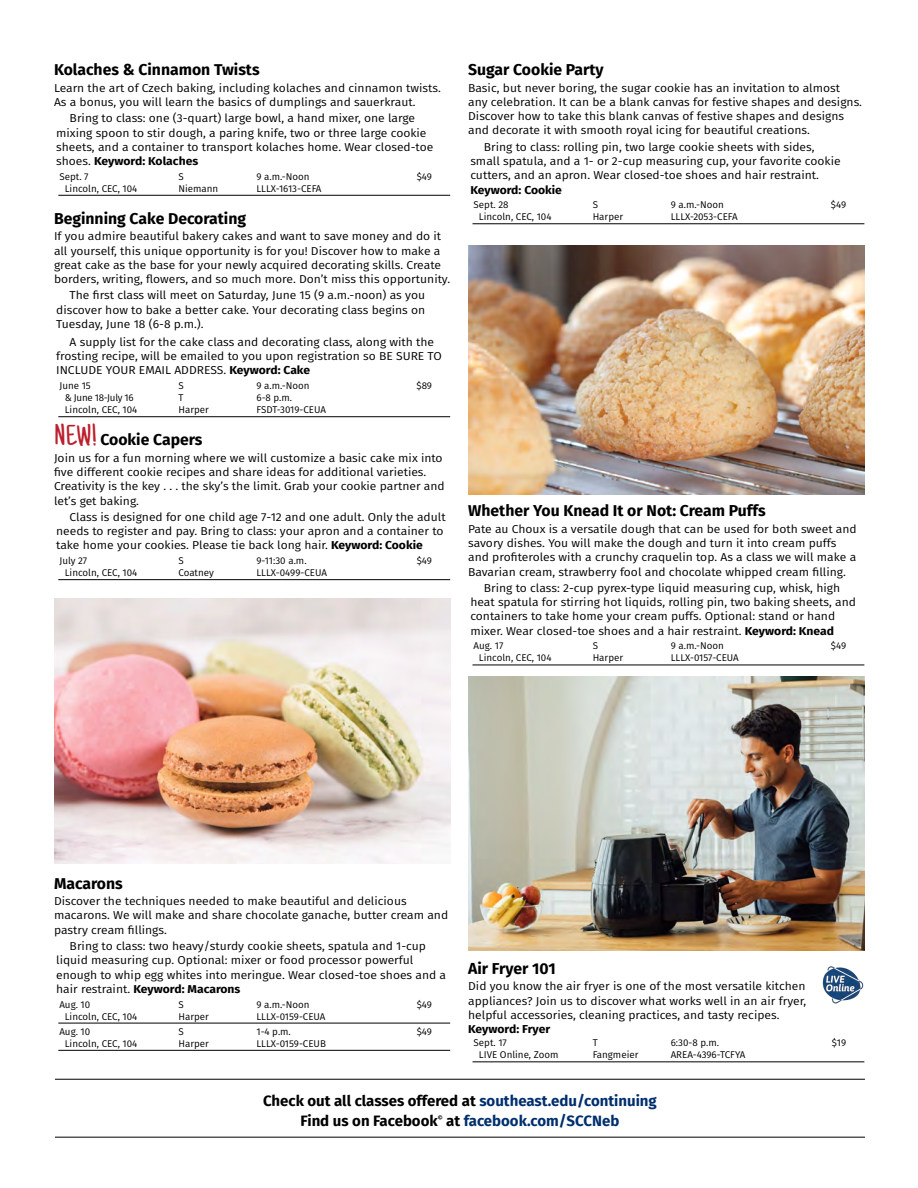
<style>
.page{position:relative;width:918px;height:1188px;background:#fff}
.page>*{position:absolute;margin:0;border:0;box-sizing:border-box;transform-origin:0 0}
.t1{font:700 15.75px "Fira Sans";color:#000}
.t2{font:700 15px "Fira Sans";color:#000}
.t3{font:700 15px "Fira Sans";color:#002f6e}
.class_description{font:11.55px/14.2px "Fira Sans";color:#000;scale:1.06 1}
.class_details{font:11.55px/14.2px "Fira Sans";color:#000;scale:1.06 1}
.logistics{font:9.75px "Fira Sans";color:#000}
.logistics-2{font:9.75px "Fira Sans";letter-spacing:-.03em;color:#000}
.t4{font:700 6.15px "Fira Sans";color:#000}
.s1{font-weight:700}
.s2{font-family:"Just Another Hand";font-weight:400;font-size:30px;color:#bb202e}
.s3{color:#002f6e}
.s4{color:#000}
</style>
<div class="page">
<hr style="left:58px;top:195px;width:392px;height:1px;background:#000">
<hr style="left:58px;top:416px;width:392px;height:1px;background:#000">
<hr style="left:58px;top:579px;width:392px;height:1px;background:#000">
<hr style="left:58px;top:1023px;width:392px;height:1px;background:#000">
<hr style="left:58px;top:1050px;width:392px;height:1px;background:#000">
<hr style="left:473px;top:223px;width:391px;height:1px;background:#000">
<hr style="left:473px;top:665px;width:391px;height:1px;background:#000">
<hr style="left:473px;top:1062px;width:391px;height:1px;background:#000">
<img style="left:822px;top:966px;width:42px;height:38px">
<img style="left:54px;top:599px;width:396px;height:265px">
<img style="left:468px;top:246px;width:396px;height:249px">
<img style="left:468px;top:677px;width:396px;height:273px">
<hr style="left:55px;top:1079px;width:810px;height:1px;background:#000">
<hr style="left:55px;top:1137px;width:810px;height:1px;background:#000">
<p class="t1" style="left:54px;top:56px;width:207px">Kolaches &amp; Cinnamon Twists</p>
<p class="class_description" style="left:54px;top:80px;width:366px">Learn the art of Czech baking, including kolaches and cinnamon twists.<br>As a bonus, you will learn the basics of dumplings and sauerkraut.</p>
<p class="class_details" style="left:56px;top:111px;width:357px;text-indent:14px">Bring to class: one (3-quart) large bowl, a hand mixer, one large mixing spoon to stir dough, a paring knife, two or three large cookie sheets, and a container to transport kolaches home. Wear closed-toe shoes. <span class="s1">Keyword: Kolaches</span></p>
<p class="logistics" style="left:59px;top:169px;width:31px">Sept. 7</p>
<p class="logistics" style="left:179px;top:169px;width:7px">S</p>
<p class="logistics" style="left:257px;top:169px;width:55px">9 a.m.-Noon</p>
<p class="logistics" style="left:417px;top:169px;width:17px">$49</p>
<p class="logistics" style="left:65px;top:181px;width:74px">Lincoln, CEC, 104</p>
<p class="logistics" style="left:179px;top:181px;width:41px">Niemann</p>
<p class="logistics" style="left:256px;top:181px;width:67px">LLLX-1613-CEFA</p>
<p class="t1" style="left:54px;top:205px;width:194px">Beginning Cake Decorating</p>
<p class="class_description" style="left:54px;top:229px;width:375px">If you admire beautiful bakery cakes and want to save money and do it all yourself, this unique opportunity is for you! Discover how to make a great cake as the base for your newly acquired decorating skills. Create borders, writing, flowers, and so much more. Don’t miss this opportunity.</p>
<p class="class_details" style="left:56px;top:288px;width:350px;text-align:justify;text-indent:14px">The first class will meet on Saturday, June 15 (9 a.m.-noon) as you discover how to bake a better cake. Your decorating class begins on Tuesday, June 18 (6-8 p.m.).</p>
<p class="class_details" style="left:56px;top:335px;width:365px;text-indent:14px">A supply list for the cake class and decorating class, along with the frosting recipe, will be emailed to you upon registration so BE SURE TO<br>INCLUDE YOUR EMAIL ADDRESS. <span class="s1">Keyword: Cake</span></p>
<p class="logistics" style="left:59px;top:379px;width:33px">June 15</p>
<p class="logistics" style="left:179px;top:379px;width:7px">S</p>
<p class="logistics" style="left:257px;top:379px;width:55px">9 a.m.-Noon</p>
<p class="logistics" style="left:416px;top:379px;width:17px">$89</p>
<p class="logistics-2" style="left:65px;top:391px;width:70px">&amp; June 18-July 16</p>
<p class="logistics" style="left:179px;top:391px;width:7px">T</p>
<p class="logistics" style="left:256px;top:391px;width:37px">6-8 p.m.</p>
<p class="logistics" style="left:65px;top:403px;width:74px">Lincoln, CEC, 104</p>
<p class="logistics" style="left:179px;top:403px;width:32px">Harper</p>
<p class="logistics" style="left:256px;top:403px;width:71px">FSDT-3019-CEUA</p>
<p class="t1" style="left:54px;top:427px;width:150px"><span class="s2">NEW!</span> Cookie Capers</p>
<p class="class_description" style="left:54px;top:450px;width:370px">Join us for a fun morning where we will customize a basic cake mix into five different cookie recipes and share ideas for additional varieties.<br>Creativity is the key . . . the sky’s the limit. Grab your cookie partner and let’s get baking.</p>
<p class="class_details" style="left:56px;top:510px;width:369px;text-indent:14px">Class is designed for one child age 7‑12 and one adult. Only the adult needs to register and pay. Bring to class: your apron and a container to take home your cookies. Please tie back long hair. <span class="s1">Keyword: Cookie</span></p>
<p class="logistics" style="left:59px;top:553px;width:29px">July 27</p>
<p class="logistics" style="left:179px;top:553px;width:7px">S</p>
<p class="logistics" style="left:257px;top:553px;width:52px">9-11:30 a.m.</p>
<p class="logistics" style="left:417px;top:553px;width:17px">$49</p>
<p class="logistics" style="left:65px;top:565px;width:74px">Lincoln, CEC, 104</p>
<p class="logistics" style="left:179px;top:565px;width:37px">Coatney</p>
<p class="logistics" style="left:256px;top:565px;width:72px">LLLX-0499-CEUA</p>
<p class="t1" style="left:468px;top:56px;width:137px">Sugar Cookie Party</p>
<p class="class_description" style="left:468px;top:80px;width:373px">Basic, but never boring, the sugar cookie has an invitation to almost any celebration. It can be a blank canvas for festive shapes and designs.<br>Discover how to take this blank canvas of festive shapes and designs and decorate it with smooth royal icing for beautiful creations.</p>
<p class="class_details" style="left:470px;top:139px;width:351px;text-indent:14px">Bring to class: rolling pin, two large cookie sheets with sides, small spatula, and a 1‑ or 2‑cup measuring cup, your favorite cookie cutters, and an apron. Wear closed-toe shoes and hair restraint.<br><span class="s1">Keyword: Cookie</span></p>
<p class="logistics" style="left:474px;top:198px;width:37px">Sept. 28</p>
<p class="logistics" style="left:593px;top:198px;width:7px">S</p>
<p class="logistics" style="left:671px;top:198px;width:55px">9 a.m.-Noon</p>
<p class="logistics" style="left:831px;top:198px;width:17px">$49</p>
<p class="logistics" style="left:479px;top:210px;width:74px">Lincoln, CEC, 104</p>
<p class="logistics" style="left:593px;top:210px;width:32px">Harper</p>
<p class="logistics" style="left:671px;top:210px;width:69px">LLLX-2053-CEFA</p>
<p class="t1" style="left:468px;top:498px;width:299px">Whether You Knead It or Not: Cream Puffs</p>
<p class="class_description" style="left:468px;top:521px;width:368px">Pate au Choux is a versatile dough that can be used for both sweet and savory dishes. You will make the dough and turn it into cream puffs and profiteroles with a crunchy craquelin top. As a class we will make a Bavarian cream, strawberry fool and chocolate whipped cream filling.</p>
<p class="class_details" style="left:470px;top:581px;width:365px;text-indent:14px">Bring to class: 2-cup pyrex-type liquid measuring cup, whisk, high heat spatula for stirring hot liquids, rolling pin, two baking sheets, and containers to take home your cream puffs. Optional: stand or hand mixer. Wear closed-toe shoes and a hair restraint. <span class="s1">Keyword: Knead</span></p>
<p class="logistics" style="left:474px;top:639px;width:31px">Aug. 17</p>
<p class="logistics" style="left:593px;top:639px;width:7px">S</p>
<p class="logistics" style="left:671px;top:639px;width:55px">9 a.m.-Noon</p>
<p class="logistics" style="left:831px;top:639px;width:17px">$49</p>
<p class="logistics" style="left:479px;top:651px;width:74px">Lincoln, CEC, 104</p>
<p class="logistics" style="left:593px;top:651px;width:32px">Harper</p>
<p class="logistics" style="left:671px;top:651px;width:70px">LLLX-0157-CEUA</p>
<p class="t1" style="left:54px;top:870px;width:70px">Macarons</p>
<p class="class_description" style="left:54px;top:894px;width:373px">Discover the techniques needed to make beautiful and delicious macarons. We will make and share chocolate ganache, butter cream and pastry cream fillings.</p>
<p class="class_details" style="left:56px;top:939px;width:369px;text-indent:14px">Bring to class: two heavy/sturdy cookie sheets, spatula and 1-cup liquid measuring cup. Optional: mixer or food processor powerful enough to whip egg whites into meringue. Wear closed-toe shoes and a hair restraint. <span class="s1">Keyword: Macarons</span></p>
<p class="logistics" style="left:59px;top:997px;width:32px">Aug. 10</p>
<p class="logistics" style="left:179px;top:997px;width:7px">S</p>
<p class="logistics" style="left:257px;top:997px;width:55px">9 a.m.-Noon</p>
<p class="logistics" style="left:417px;top:997px;width:17px">$49</p>
<p class="logistics" style="left:65px;top:1009px;width:74px">Lincoln, CEC, 104</p>
<p class="logistics" style="left:179px;top:1009px;width:32px">Harper</p>
<p class="logistics" style="left:256px;top:1009px;width:71px">LLLX-0159-CEUA</p>
<p class="logistics" style="left:59px;top:1024px;width:32px">Aug. 10</p>
<p class="logistics" style="left:179px;top:1024px;width:7px">S</p>
<p class="logistics" style="left:257px;top:1024px;width:36px">1-4 p.m.</p>
<p class="logistics" style="left:417px;top:1024px;width:17px">$49</p>
<p class="logistics" style="left:65px;top:1036px;width:74px">Lincoln, CEC, 104</p>
<p class="logistics" style="left:179px;top:1036px;width:32px">Harper</p>
<p class="logistics" style="left:256px;top:1036px;width:71px">LLLX-0159-CEUB</p>
<p class="t1" style="left:468px;top:955px;width:89px">Air Fryer 101</p>
<p class="class_description" style="left:468px;top:979px;width:320px">Did you know the air fryer is one of the most versatile kitchen appliances? Join us to discover what works well in an air fryer, helpful accessories, cleaning practices, and tasty recipes.<br><span class="s1">Keyword: Fryer</span></p>
<p class="logistics" style="left:474px;top:1036px;width:35px">Sept. 17</p>
<p class="logistics" style="left:593px;top:1036px;width:7px">T</p>
<p class="logistics" style="left:671px;top:1036px;width:50px">6:30-8 p.m.</p>
<p class="logistics" style="left:832px;top:1036px;width:16px">$19</p>
<p class="logistics" style="left:479px;top:1048px;width:81px">LIVE Online, Zoom</p>
<p class="logistics" style="left:593px;top:1048px;width:47px">Fangmeier</p>
<p class="logistics" style="left:671px;top:1048px;width:76px">AREA-4396-TCFYA</p>
<p class="t2" style="left:263px;top:1088px;width:395px">Check out all classes offered at <span class="s3">southeast.edu/continuing</span></p>
<p class="t2" style="left:301px;top:1108px;width:139px">Find us on Facebook</p>
<p class="t4" style="left:438px;top:1112px;width:6px">©</p>
<p class="t3" style="left:446px;top:1108px;width:175px"><span class="s4">at</span> facebook.com/SCCNeb</p>
</div>
